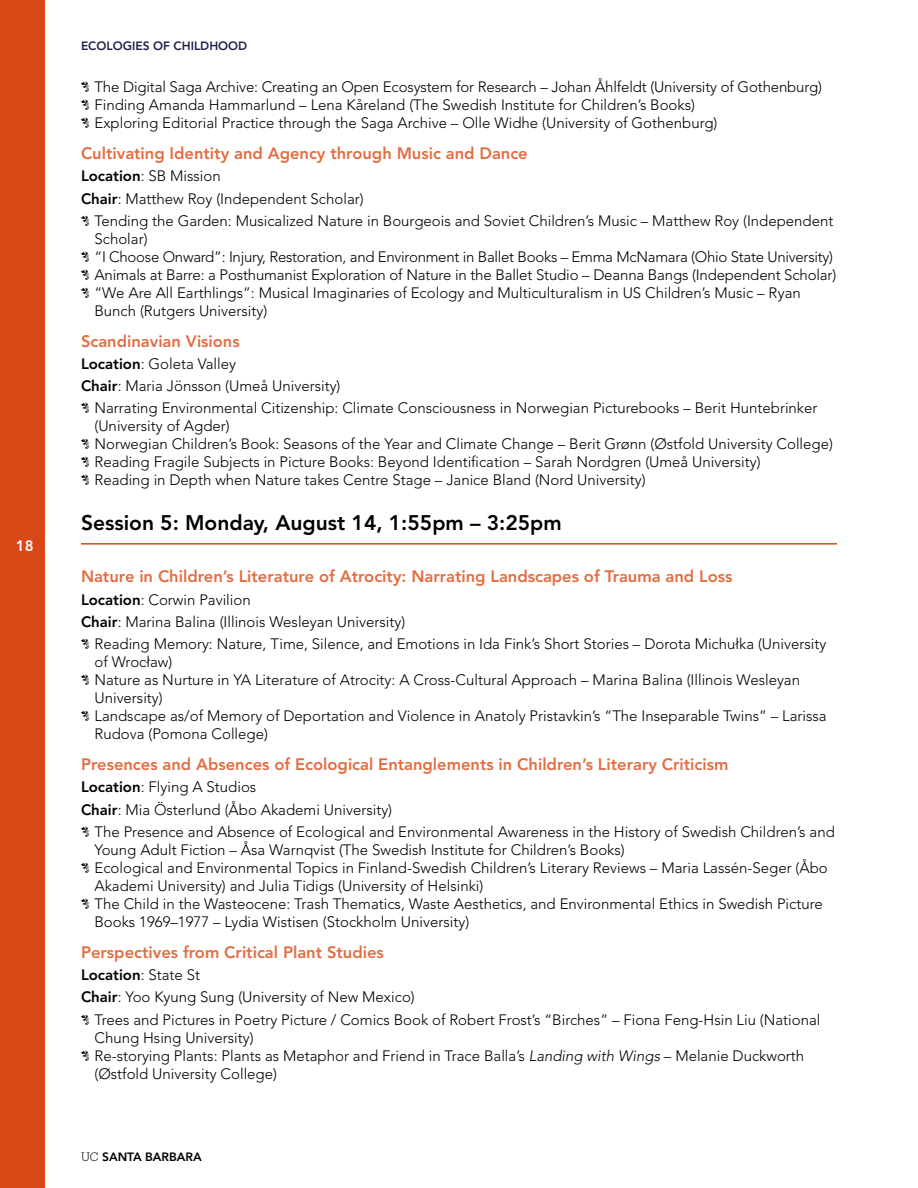
<style>
.page{position:relative;width:918px;height:1188px;background:#fff}
.page>*{position:absolute;margin:0;border:0;box-sizing:border-box;transform-origin:0 0}
.t1{font:800 21px "Avenir LT Std";color:#000}
.t2{font:800 16.5px "Avenir LT Std";color:#e36d42}
.t3{font:300 15px/18px "Avenir LT Std";color:#000}
.t4{font:800 15px "Avenir LT Std";color:#000}
.t5{font:800 15px "Avenir LT Std";color:#fff}
.t6{font:800 12px "Avenir LT Std";color:#21224b}
.t7{font:800 12px "Avenir LT Std";color:#000}
.s1{font-weight:800}
.s2{font-weight:300}
.s3{font-style:italic}
.s4{font-family:"Produkt";font-weight:300}
</style>
<div class="page">
<div style="left:0;top:0;width:45px;height:1188px;background:#da4716"></div>
<hr style="left:81px;top:543px;width:756px;height:2px;background:#da4716">
<p class="t5" style="left:16px;top:537px;width:19px">18</p>
<p class="t6" style="left:81px;top:38px;width:168px">ECOLOGIES OF CHILDHOOD</p>
<p class="t3" style="left:94px;top:78px;width:729px">The Digital Saga Archive: Creating an Open Ecosystem for Research – Johan Åhlfeldt (University of Gothenburg)<br>Finding Amanda Hammarlund – Lena Kåreland (The Swedish Institute for Children’s Books)<br>Exploring Editorial Practice through the Saga Archive – Olle Widhe (University of Gothenburg)</p>
<p class="t2" style="left:81px;top:143px;width:448px">Cultivating Identity and Agency through Music and Dance</p>
<p class="t3" style="left:81px;top:167px;width:141px"><span class="s1">Location</span>: SB Mission</p>
<p class="t3" style="left:81px;top:189px;width:284px"><span class="s1">Chair</span>: Matthew Roy (Independent Scholar)</p>
<p class="t3" style="left:94px;top:212px;width:741px">Tending the Garden: Musicalized Nature in Bourgeois and Soviet Children’s Music – Matthew Roy (Independent</p>
<p class="t3" style="left:94px;top:230px;width:743px">Scholar)<br>“I Choose Onward”: Injury, Restoration, and Environment in Ballet Books – Emma McNamara (Ohio State University)<br>Animals at Barre: a Posthumanist Exploration of Nature in the Ballet Studio – Deanna Bangs (Independent Scholar) “We Are All Earthlings”: Musical Imaginaries of Ecology and Multiculturalism in US Children’s Music – Ryan Bunch (Rutgers University)</p>
<p class="t2" style="left:81px;top:331px;width:160px">Scandinavian Visions</p>
<p class="t3" style="left:81px;top:355px;width:157px"><span class="s1">Location</span>: Goleta Valley</p>
<p class="t3" style="left:81px;top:377px;width:261px"><span class="s1">Chair</span>: Maria Jönsson (Umeå University)</p>
<p class="t3" style="left:94px;top:399px;width:725px">Narrating Environmental Citizenship: Climate Consciousness in Norwegian Picturebooks – Berit Huntebrinker</p>
<p class="t3" style="left:94px;top:417px;width:740px">(University of Agder)<br>Norwegian Children’s Book: Seasons of the Year and Climate Change – Berit Grønn (Østfold University College)<br>Reading Fragile Subjects in Picture Books: Beyond Identification – Sarah Nordgren (Umeå University)<br>Reading in Depth when Nature takes Centre Stage – Janice Bland (Nord University)</p>
<h1 class="t1" style="left:81px;top:510px;width:482px">Session 5: Monday, August 14, 1:55pm – 3:25pm</h1>
<p class="t2" style="left:81px;top:567px;width:653px">Nature in Children’s Literature of Atrocity: Narrating Landscapes of Trauma and Loss</p>
<p class="t3" style="left:81px;top:591px;width:171px"><span class="s1">Location</span>: Corwin Pavilion</p>
<p class="t3" style="left:81px;top:613px;width:326px"><span class="s1">Chair</span>: Marina Balina (Illinois Wesleyan University)</p>
<p class="t3" style="left:94px;top:635px;width:733px">Reading Memory: Nature, Time, Silence, and Emotions in Ida Fink’s Short Stories – Dorota Michułka (University</p>
<p class="t3" style="left:94px;top:653px;width:734px">of Wrocław)<br>Nature as Nurture in YA Literature of Atrocity: A Cross-Cultural Approach – Marina Balina (Illinois Wesleyan University)<br>Landscape as/of Memory of Deportation and Violence in Anatoly Pristavkin’s “The Inseparable Twins” – Larissa Rudova (Pomona College)</p>
<p class="t2" style="left:81px;top:755px;width:649px">Presences and Absences of Ecological Entanglements in Children’s Literary Criticism</p>
<p class="t3" style="left:81px;top:778px;width:177px"><span class="s1">Location</span>: Flying A Studios</p>
<p class="t3" style="left:81px;top:801px;width:313px"><span class="s1">Chair</span>: Mia Österlund (Åbo Akademi University)</p>
<p class="t3" style="left:94px;top:823px;width:742px">The Presence and Absence of Ecological and Environmental Awareness in the History of Swedish Children’s and</p>
<p class="t3" style="left:94px;top:841px;width:735px">Young Adult Fiction – Åsa Warnqvist (The Swedish Institute for Children’s Books)<br>Ecological and Environmental Topics in Finland-Swedish Children’s Literary Reviews – Maria Lassén-Seger (Åbo Akademi University) and Julia Tidigs (University of Helsinki)<br>The Child in the Wasteocene: Trash Thematics, Waste Aesthetics, and Environmental Ethics in Swedish Picture Books 1969–1977 – Lydia Wistisen (Stockholm University)</p>
<p class="t2" style="left:81px;top:942px;width:304px">Perspectives from Critical Plant Studies</p>
<p class="t4" style="left:81px;top:966px;width:121px">Location<span class="s2">: State St</span></p>
<p class="t3" style="left:81px;top:988px;width:335px"><span class="s1">Chair</span>: Yoo Kyung Sung (University of New Mexico)</p>
<p class="t3" style="left:94px;top:1010px;width:728px">Trees and Pictures in Poetry Picture / Comics Book of Robert Frost’s “Birches” – Fiona Feng-Hsin Liu (National</p>
<p class="t3" style="left:94px;top:1028px;width:711px">Chung Hsing University)<br>Re-storying Plants: Plants as Metaphor and Friend in Trace Balla’s <span class="s3">Landing with Wings</span> – Melanie Duckworth (Østfold University College)</p>
<p class="t7" style="left:81px;top:1150px;width:122px"><span class="s4">UC</span> SANTA BARBARA</p>
</div>
